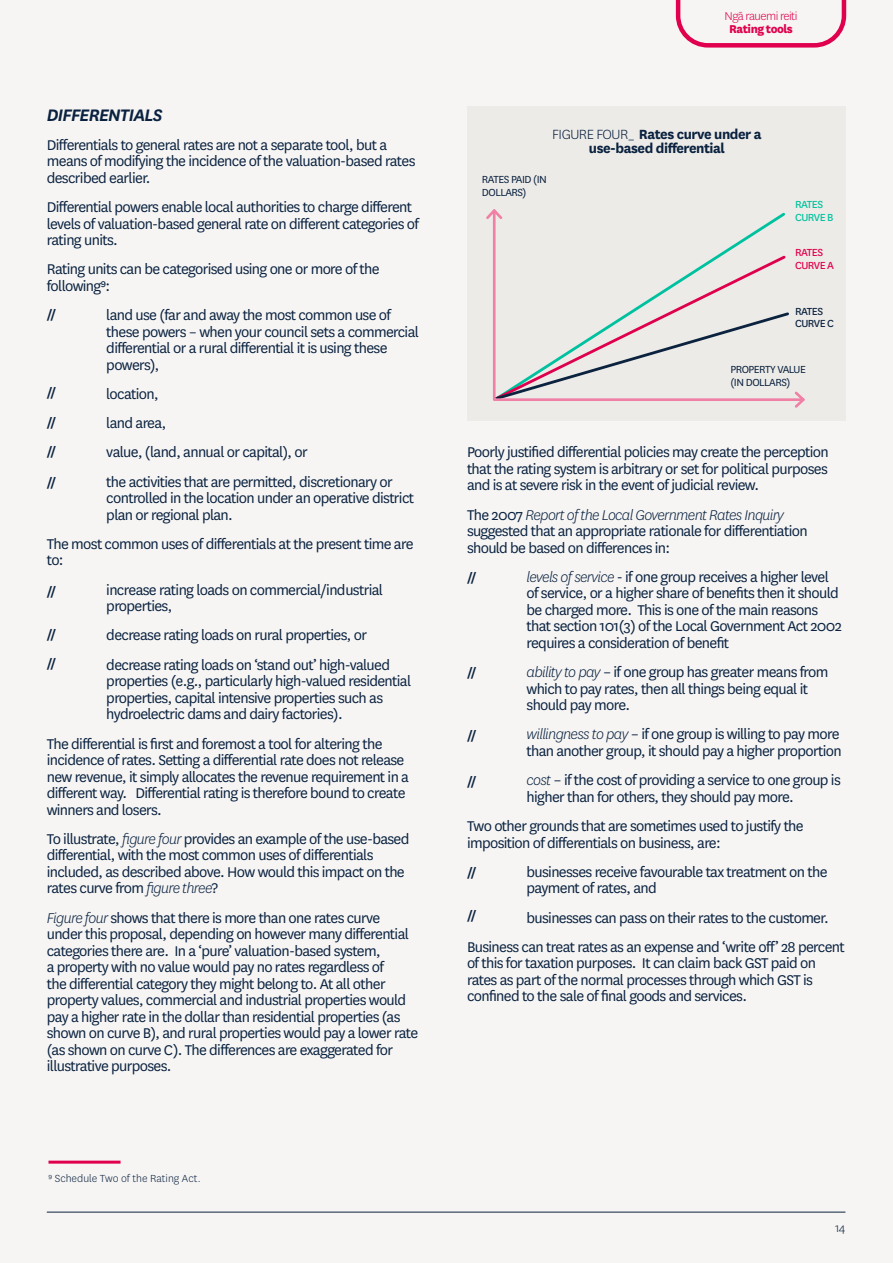
<style>
.page{position:relative;width:893px;height:1263px;background:#f6f5f3}
.page>*{position:absolute;margin:0;border:0;box-sizing:border-box;transform-origin:0 0}
.t1{font:italic 600 19.5px "National";letter-spacing:-.04em;color:#0a2240}
.t2{font:16.5px/16.5px "National";letter-spacing:-.04em;color:#0a2240}
.t3{font:700 15.6px/14.1px "National";letter-spacing:-.03em;color:#0a2240;text-align:center}
.t4{font:700 13.5px/29.4px "National";color:#0c2340;text-align:justify}
.t5{font:300 13.5px "National";color:#0a2240}
.t6{font:300 13.35px "National";letter-spacing:-.04em;color:#e0004d}
.t7{font:800 13.35px "National";letter-spacing:-.04em;color:#e0004d}
.t8{font:12px/13.5px "National";letter-spacing:-.04em;color:#0a2240}
.t9{font:300 12px "National";color:#0c2340}
.t10{font:12px/12.8px "National";letter-spacing:-.04em;color:#00c29e}
.t11{font:12px/12.8px "National";letter-spacing:-.04em;color:#e0004d}
.t12{font:12px/12.8px "National";letter-spacing:-.04em;color:#0c2340}
.s1{font-weight:300;font-style:italic}
.s2{font-weight:300}
</style>
<div class="page">
<hr style="left:48px;top:1160px;width:73px;height:3px;background:#e0004d">
<div style="left:468px;top:106px;width:378px;height:314px;background:#edebe7"></div>
<svg style="left:492px;top:212px;width:293px;height:41px"></svg>
<svg style="left:492px;top:253px;width:313px;height:155px"></svg>
<svg style="left:486px;top:209px;width:19px;height:13px"></svg>
<svg style="left:676px;top:0;width:170px;height:48px"></svg>
<hr style="left:47px;top:1212px;width:798px;height:1px;background:#0c2340">
<p class="t1" style="left:47px;top:102px;width:117px">DIFFERENTIALS</p>
<p class="t2" style="left:47px;top:136px;width:370px">Differentials to general rates are not a separate tool, but a means of modifying the incidence of the valuation-based rates described earlier.</p>
<p class="t2" style="left:47px;top:198px;width:374px">Differential powers enable local authorities to charge different levels of valuation-based general rate on different categories of rating units.</p>
<p class="t2" style="left:47px;top:260px;width:334px">Rating units can be categorised using one or more of the following⁹:</p>
<p class="t2" style="left:106px;top:306px;width:314px">land use (far and away the most common use of these powers – when your council sets a commercial differential or a rural differential it is using these powers),</p>
<p class="t2" style="left:106px;top:378px;width:288px;line-height:29.2px">location,<br>land area,<br>value, (land, annual or capital), or<br>the activities that are permitted, discretionary or</p>
<p class="t2" style="left:106px;top:489px;width:309px">controlled in the location under an operative district plan or regional plan.</p>
<p class="t2" style="left:47px;top:535px;width:368px">The most common uses of differentials at the present time are to:</p>
<p class="t2" style="left:106px;top:581px;width:278px">increase rating loads on commercial/industrial properties,</p>
<p class="t2" style="left:106px;top:620px;width:285px;line-height:29.2px">decrease rating loads on rural properties, or decrease rating loads on ‘stand out’ high-valued</p>
<p class="t2" style="left:106px;top:672px;width:306px">properties (e.g., particularly high-valued residential properties, capital intensive properties such as hydroelectric dams and dairy factories).</p>
<p class="t2" style="left:47px;top:734px;width:364px">The differential is first and foremost a tool for altering the incidence of rates. Setting a differential rate does not release new revenue, it simply allocates the revenue requirement in a different way. Differential rating is therefore bound to create winners and losers.</p>
<p class="t2" style="left:47px;top:830px;width:364px">To illustrate, <span class="s1">figure four</span> provides an example of the use-based differential, with the most common uses of differentials included, as described above. How would this impact on the rates curve from <span class="s1">figure three</span>?</p>
<p class="t2" style="left:47px;top:908px;width:373px"><span class="s1">Figure four</span> shows that there is more than one rates curve under this proposal, depending on however many differential categories there are. In a ‘pure’ valuation-based system,<br>a property with no value would pay no rates regardless of<br>the differential category they might belong to. At all other property values, commercial and industrial properties would pay a higher rate in the dollar than residential properties (as shown on curve B), and rural properties would pay a lower rate (as shown on curve C). The differences are exaggerated for illustrative purposes.</p>
<p class="t4" style="left:47px;top:298px;width:11px">//</p>
<p class="t4" style="left:47px;top:377px;width:11px">// // //</p>
<p class="t4" style="left:47px;top:466px;width:11px">//</p>
<p class="t4" style="left:47px;top:575px;width:11px">//</p>
<p class="t4" style="left:47px;top:618px;width:11px">// //</p>
<p class="t9" style="left:48px;top:1171px;width:154px">⁹ Schedule Two of the Rating Act.</p>
<p class="t6" style="left:724px;top:7px;width:74px">Ngā rauemi reiti</p>
<p class="t7" style="left:729px;top:20px;width:65px">Rating tools</p>
<p class="t3" style="left:552px;top:126px;width:211px"><span class="s2">FIGURE FOUR_</span> Rates curve under a use-based differential</p>
<p class="t8" style="left:482px;top:172px;width:67px">RATES PAID (IN<br>DOLLARS)</p>
<p class="t10" style="left:795px;top:198px;width:40px">RATES<br>CURVE B</p>
<p class="t11" style="left:795px;top:246px;width:41px">RATES<br>CURVE A</p>
<p class="t12" style="left:795px;top:304px;width:40px">RATES<br>CURVE C</p>
<p class="t8" style="left:730px;top:362px;width:77px">PROPERTY VALUE (IN DOLLARS)</p>
<p class="t2" style="left:467px;top:443px;width:363px;text-align:justify">Poorly justified differential policies may create the perception that the rating system is arbitrary or set for political purposes and is at severe risk in the event of judicial review.</p>
<p class="t2" style="left:467px;top:506px;width:342px">The 2007 <span class="s1">Report of the Local Government Rates Inquiry </span>suggested that an appropriate rationale for differentiation should be based on differences in:</p>
<p class="t2" style="left:526px;top:568px;width:317px"><span class="s1">levels of service</span> - if one group receives a higher level of service, or a higher share of benefits then it should be charged more. This is one of the main reasons that section 101(3) of the Local Government Act 2002 requires a consideration of benefit</p>
<p class="t2" style="left:526px;top:663px;width:303px"><span class="s1">ability to pay</span> – if one group has greater means from which to pay rates, then all things being equal it should pay more.</p>
<p class="t2" style="left:526px;top:725px;width:317px"><span class="s1">willingness to pay</span> – if one group is willing to pay more than another group, it should pay a higher proportion</p>
<p class="t2" style="left:526px;top:771px;width:316px"><span class="s1">cost</span> – if the cost of providing a service to one group is higher than for others, they should pay more.</p>
<p class="t2" style="left:467px;top:817px;width:338px">Two other grounds that are sometimes used to justify the imposition of differentials on business, are:</p>
<p class="t2" style="left:526px;top:863px;width:302px">businesses receive favourable tax treatment on the payment of rates, and</p>
<p class="t2" style="left:467px;top:902px;width:379px;line-height:29.2px;text-indent:60px">businesses can pass on their rates to the customer.<br>Business can treat rates as an expense and ‘write off’ 28 percent</p>
<p class="t2" style="left:467px;top:954px;width:350px">of this for taxation purposes. It can claim back GST paid on rates as part of the normal processes through which GST is confined to the sale of final goods and services.</p>
<p class="t4" style="left:467px;top:561px;width:11px">//</p>
<p class="t4" style="left:467px;top:656px;width:11px">//</p>
<p class="t4" style="left:467px;top:719px;width:11px">//</p>
<p class="t4" style="left:467px;top:765px;width:11px">//</p>
<p class="t4" style="left:467px;top:856px;width:11px">//</p>
<p class="t4" style="left:467px;top:899px;width:11px">//</p>
<p class="t5" style="left:835px;top:1220px;width:12px">14</p>
</div>
